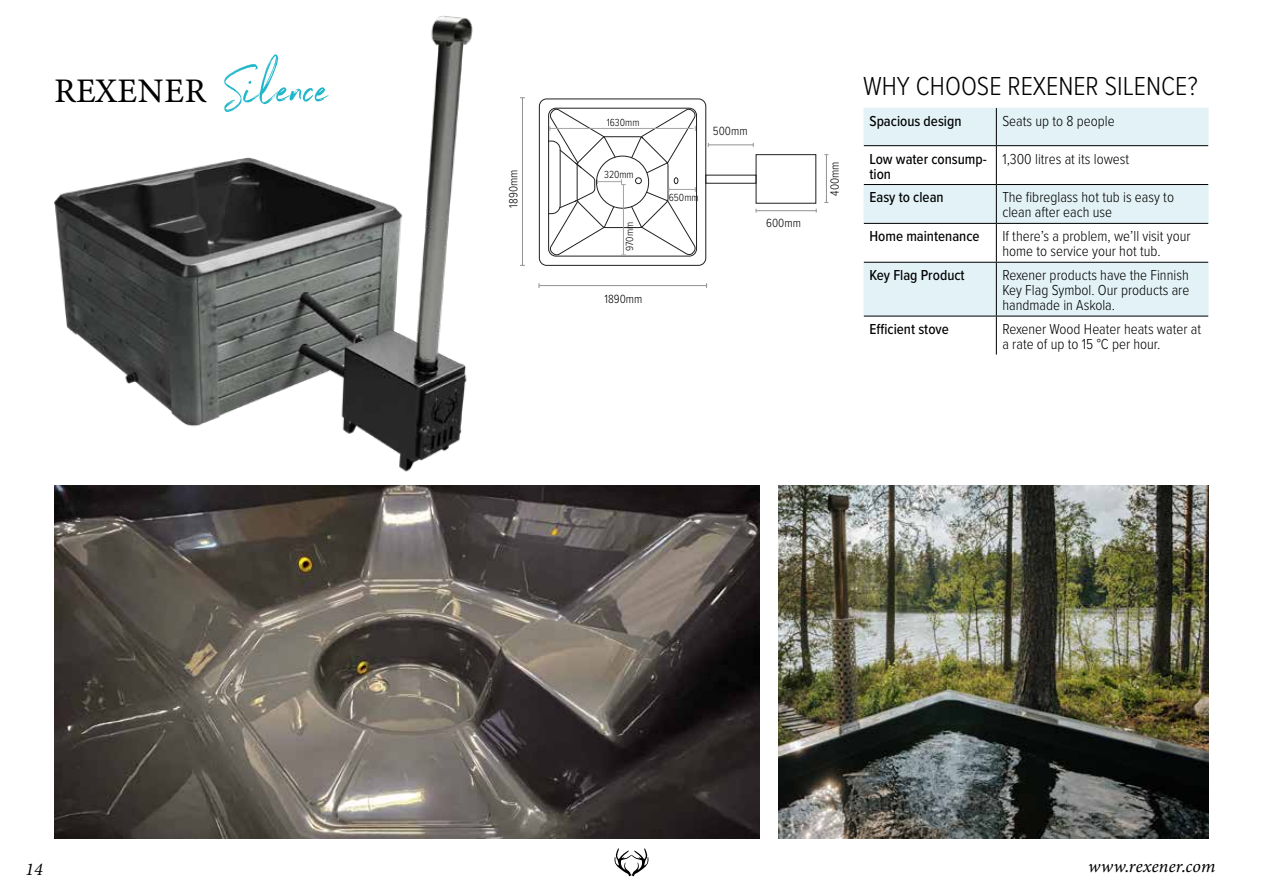
<style>
.page{position:relative;width:1263px;height:893px;background:#fff}
.page>*{position:absolute;margin:0;border:0;box-sizing:border-box;transform-origin:0 0}
.t1{font:34.5px "Minion Variable Concept";letter-spacing:.005em;color:#000}
.t2{font:300 27px "Proxima Nova Cond";color:#000}
.t3{font:italic 18px "Minion Variable Concept";color:#000}
.t4{font:300 15px/15px "Proxima Nova Cond";color:#000}
.t5{font:500 15px/15px "Proxima Nova Cond";color:#000}
.t6{font:300 12.3px "Proxima Nova Cond";color:#000}
.t7{font:300 10.65px "Proxima Nova Cond";color:#000}
.s1{font-family:"Northwell";font-size:57px;color:#20b7ca}
</style>
<div class="page">
<svg style="left:614px;top:848px;width:35px;height:28px"></svg>
<svg style="left:863px;top:108px;width:345px;height:208px;fill:#e2f2f6"></svg>
<hr style="left:996px;top:108px;width:1px;height:37px;background:#000">
<hr style="left:864px;top:145px;width:132px;height:1px;background:#000">
<hr style="left:996px;top:145px;width:212px;height:1px;background:#000">
<hr style="left:996px;top:146px;width:1px;height:38px;background:#000">
<hr style="left:864px;top:184px;width:132px;height:1px;background:#000">
<hr style="left:996px;top:184px;width:212px;height:1px;background:#000">
<hr style="left:996px;top:185px;width:1px;height:38px;background:#000">
<hr style="left:864px;top:223px;width:132px;height:1px;background:#000">
<hr style="left:996px;top:223px;width:212px;height:1px;background:#000">
<hr style="left:996px;top:224px;width:1px;height:38px;background:#000">
<hr style="left:864px;top:262px;width:132px;height:1px;background:#000">
<hr style="left:996px;top:262px;width:212px;height:1px;background:#000">
<hr style="left:996px;top:263px;width:1px;height:53px;background:#000">
<hr style="left:864px;top:316px;width:132px;height:1px;background:#000">
<hr style="left:996px;top:316px;width:212px;height:1px;background:#000">
<hr style="left:996px;top:316px;width:1px;height:39px;background:#000">
<img style="left:54px;top:485px;width:706px;height:354px">
<img style="left:778px;top:485px;width:431px;height:354px">
<img style="left:54px;top:16px;width:419px;height:456px">
<div style="left:539px;top:99px;width:167px;height:167px;border:1px solid #231f20;border-radius:7px"></div>
<hr style="left:522px;top:98px;width:1px;height:167px;background:#8f9194">
<hr style="left:539px;top:285px;width:168px;height:1px;background:#8f9194">
<div style="left:756px;top:154px;width:60px;height:49px;border:1px solid #231f20"></div>
<hr style="left:708px;top:144px;width:45px;height:1px;background:#8f9194">
<hr style="left:756px;top:210px;width:60px;height:1px;background:#8f9194">
<hr style="left:826px;top:155px;width:1px;height:48px;background:#8f9194">
<svg style="left:548px;top:108px;width:148px;height:148px"></svg>
<h1 class="t1" style="left:54px;top:66px;width:278px">REXENER <span class="s1">Silence</span></h1>
<p class="t6" style="left:504px;top:208px;width:39px;rotate:-90deg">1890mm</p>
<p class="t7" style="left:607px;top:114px;width:34px">1630mm</p>
<p class="t7" style="left:604px;top:166px;width:31px">320mm</p>
<p class="t7" style="left:622px;top:251px;width:31px;rotate:-90deg">970mm</p>
<p class="t6" style="left:604px;top:290px;width:39px">1890mm</p>
<p class="t6" style="left:713px;top:122px;width:36px">500mm</p>
<p class="t7" style="left:669px;top:190px;width:31px">650mm</p>
<p class="t6" style="left:766px;top:214px;width:36px">600mm</p>
<p class="t6" style="left:826px;top:196px;width:36px;rotate:-90deg">400mm</p>
<h2 class="t2" style="left:863px;top:66px;width:336px">WHY CHOOSE REXENER SILENCE?</h2>
<p class="t5" style="left:869px;top:113px;width:93px">Spacious design</p>
<p class="t4" style="left:1002px;top:112px;width:114px">Seats up to 8 people</p>
<p class="t5" style="left:869px;top:151px;width:119px">Low water consump&shy;tion</p>
<p class="t4" style="left:1002px;top:150px;width:128px">1,300 litres at its lowest</p>
<p class="t5" style="left:869px;top:189px;width:76px">Easy to clean</p>
<p class="t4" style="left:1002px;top:189px;width:173px">The fibreglass hot tub is easy to clean after each use</p>
<p class="t5" style="left:869px;top:228px;width:112px">Home maintenance</p>
<p class="t4" style="left:1002px;top:228px;width:190px">If there’s a problem, we’ll visit your home to service your hot tub.</p>
<p class="t5" style="left:869px;top:267px;width:97px">Key Flag Product</p>
<p class="t4" style="left:1002px;top:267px;width:189px;text-align:justify">Rexener products have the Finnish Key Flag Symbol. Our products are handmade in Askola.</p>
<p class="t5" style="left:869px;top:321px;width:81px">Efficient stove</p>
<p class="t4" style="left:1002px;top:321px;width:200px">Rexener Wood Heater heats water at a rate of up to 15 °C per hour.</p>
<p class="t3" style="left:26px;top:857px;width:19px">14</p>
<p class="t3" style="left:1089px;top:854px;width:128px">www.rexener.com</p>
</div>
